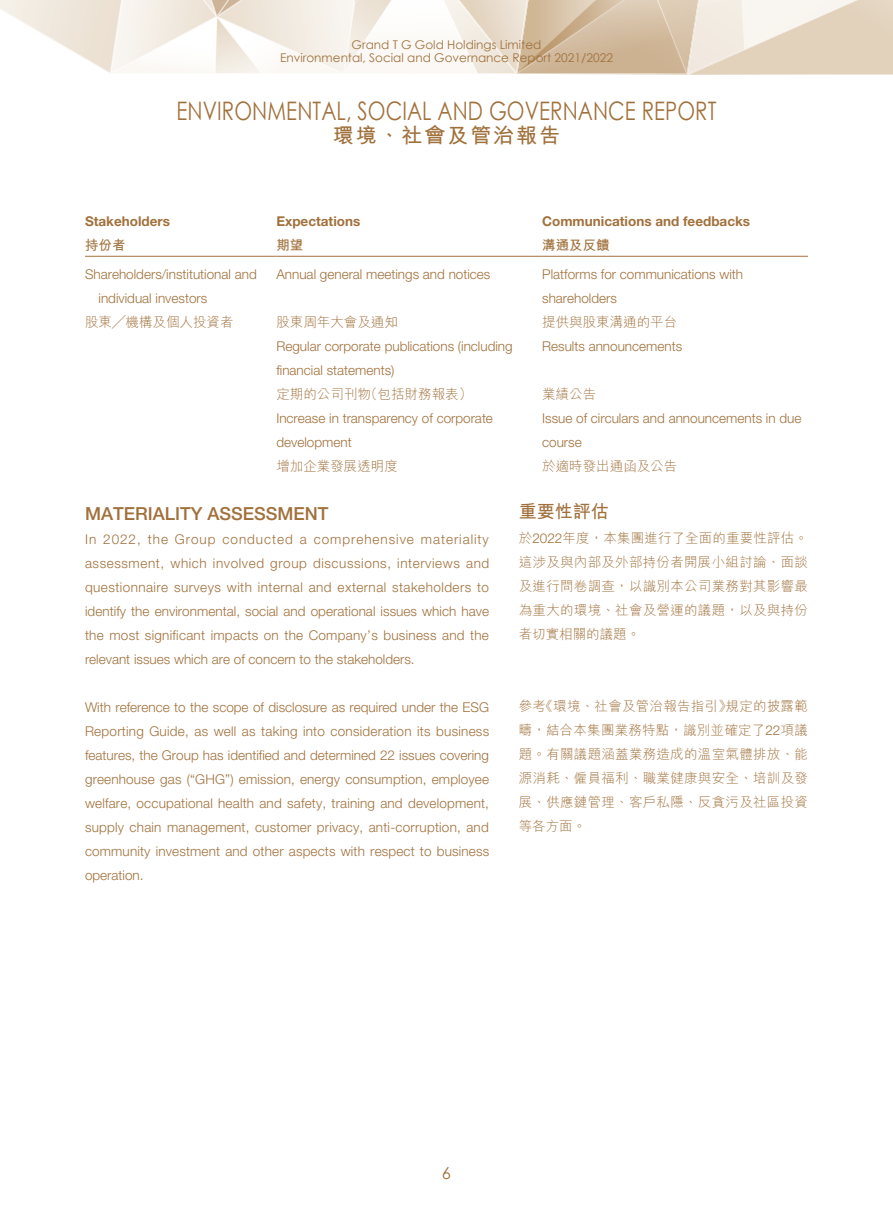
<style>
.page{position:relative;width:893px;height:1212px;background:#fff}
.page>*{position:absolute;margin:0;border:0;box-sizing:border-box;transform-origin:0 0}
.t1{font:25.5px "Century Gothic";letter-spacing:.005em;color:#a1713c;scale:.8 1}
.t2{font:700 21px "M Hei HK";letter-spacing:.09em;color:#a1713c}
.t3{font:500 18px "Helvetica Neue LT Std";color:#a1713c}
.t4{font:700 18px "M Hei HK";color:#a1713c}
.t5{font:16.5px "Century Gothic";color:#a1713c}
.t6{font:300 13.5px/24px "Helvetica Neue LT Std";color:#a1713c}
.t7{font:300 13.5px/24px "M Hei HK";letter-spacing:.02em;color:#a1713c;text-align:justify}
.t8{font:300 13.5px "M Hei HK";color:#a1713c}
.t9{font:700 13.5px "Helvetica Neue LT Std";color:#a1713c}
.t10{font:700 13.5px "M Hei HK";color:#a1713c}
.t11{font:12px/13.5px "Century Gothic";color:#a1713c;text-align:center}
.s1{font-family:"Helvetica Neue LT Std"}
</style>
<div class="page">
<svg style="left:0;top:0;width:893px;height:75px"></svg>
<hr style="left:85px;top:256px;width:191px;height:1px;background:#a1713c">
<hr style="left:276px;top:256px;width:266px;height:1px;background:#a1713c">
<hr style="left:542px;top:256px;width:266px;height:1px;background:#a1713c">
<p class="t11" style="left:280px;top:37px;width:334px">Grand T G Gold Holdings Limited<br>Environmental, Social and Governance Report 2021/2022</p>
<h1 class="t1" style="left:177px;top:93px;width:676px">ENVIRONMENTAL, SOCIAL AND GOVERNANCE REPORT</h1>
<h2 class="t2" style="left:333px;top:120px;width:229px">環境、社會及管治報告</h2>
<p class="t9" style="left:85px;top:213px;width:86px">Stakeholders</p>
<p class="t9" style="left:276px;top:213px;width:85px">Expectations</p>
<p class="t9" style="left:542px;top:213px;width:209px">Communications and feedbacks</p>
<p class="t10" style="left:85px;top:236px;width:42px">持份者</p>
<p class="t10" style="left:276px;top:236px;width:28px">期望</p>
<p class="t10" style="left:542px;top:236px;width:69px">溝通及反饋</p>
<p class="t6" style="left:99px;top:262px;width:160px;text-indent:-13px">Shareholders/institutional and individual investors</p>
<p class="t6" style="left:276px;top:262px;width:216px">Annual general meetings and notices</p>
<p class="t6" style="left:542px;top:262px;width:203px">Platforms for communications with shareholders</p>
<p class="t8" style="left:85px;top:315px;width:150px">股東╱機構及個人投資者</p>
<p class="t8" style="left:276px;top:315px;width:123px">股東周年大會及通知</p>
<p class="t8" style="left:542px;top:315px;width:136px">提供與股東溝通的平台</p>
<p class="t6" style="left:276px;top:334px;width:238px">Regular corporate publications (including financial statements)</p>
<p class="t6" style="left:542px;top:334px;width:142px">Results announcements</p>
<p class="t8" style="left:276px;top:387px;width:197px">定期的公司刊物（包括財務報表）</p>
<p class="t7" style="left:542px;top:382px;width:55px">業績公告</p>
<p class="t6" style="left:276px;top:406px;width:218px">Increase in transparency of corporate development</p>
<p class="t6" style="left:542px;top:406px;width:261px">Issue of circulars and announcements in due course</p>
<p class="t8" style="left:276px;top:459px;width:123px">增加企業發展透明度</p>
<p class="t8" style="left:542px;top:459px;width:136px">於適時發出通函及公告</p>
<h3 class="t4" style="left:519px;top:499px;width:91px">重要性評估</h3>
<p class="t7" style="left:519px;top:526px;width:291px">於<span class="s1">2022</span>年度，本集團進行了全面的重要性評估。這涉及與內部及外部持份者開展小組討論、面談及進行問卷調查，以識別本公司業務對其影響最為重大的環境、社會及營運的議題，以及與持份者切實相關的議題。</p>
<h3 class="t3" style="left:85px;top:502px;width:245px">MATERIALITY ASSESSMENT</h3>
<p class="t6" style="left:85px;top:527px;width:406px;text-align:justify">In 2022, the Group conducted a comprehensive materiality assessment, which involved group discussions, interviews and questionnaire surveys with internal and external stakeholders to identify the environmental, social and operational issues which have the most significant impacts on the Company’s business and the relevant issues which are of concern to the stakeholders.</p>
<p class="t6" style="left:85px;top:695px;width:406px;text-align:justify">With reference to the scope of disclosure as required under the ESG Reporting Guide, as well as taking into consideration its business features, the Group has identified and determined 22 issues covering greenhouse gas (“GHG”) emission, energy consumption, employee welfare, occupational health and safety, training and development, supply chain management, customer privacy, anti-corruption, and community investment and other aspects with respect to business operation.</p>
<p class="t7" style="left:519px;top:694px;width:291px">參考《環境、社會及管治報告指引》規定的披露範疇，結合本集團業務特點，識別並確定了<span class="s1">22</span>項議題。有關議題涵蓋業務造成的溫室氣體排放、能源消耗、僱員福利、職業健康與安全、培訓及發展、供應鏈管理、客戶私隱、反貪污及社區投資等各方面。</p>
<p class="t5" style="left:442px;top:1162px;width:11px">6</p>
</div>
